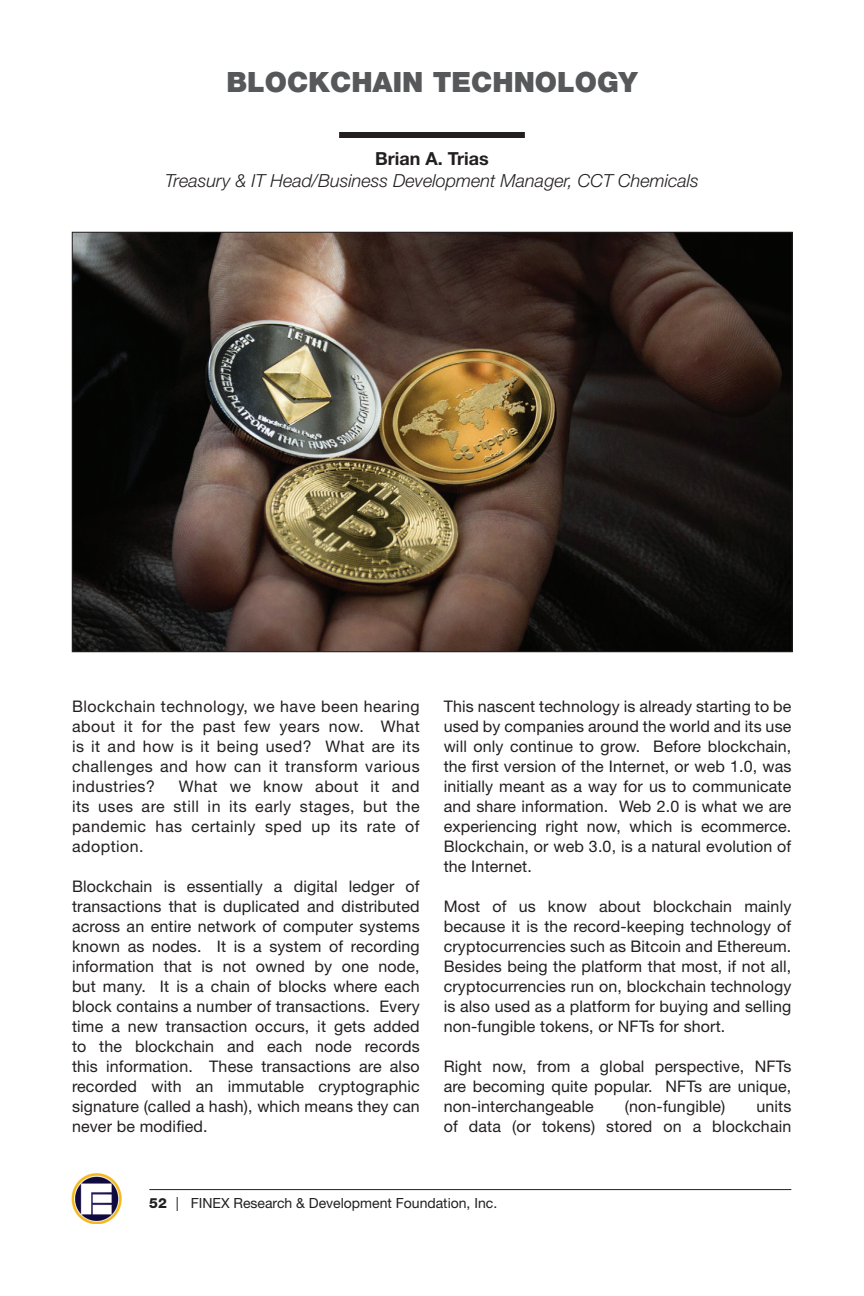
<style>
.page{position:relative;width:864px;height:1296px;background:#fff}
.page>*{position:absolute;margin:0;border:0;box-sizing:border-box;transform-origin:0 0}
.t1{font:900 28px "Helvetica Neue LT Std";color:#57585a}
.t2{font:italic 300 18px "Helvetica Neue LT Std";color:#231f20}
.t3{font:700 18px "Helvetica Neue LT Std";color:#231f20}
.t4{font:16px/20px "Helvetica Neue LT Std";letter-spacing:.01em;color:#231f20;text-align:justify}
.t5{font:14px "Helvetica Neue LT Std";color:#231f20}
.s1{font-weight:800}
</style>
<div class="page">
<hr style="left:149px;top:1189px;width:642px;height:1px;background:#231f20">
<img style="left:71px;top:1173px;width:51px;height:51px">
<div style="left:339px;top:132px;width:186px;height:6px;background:#231f20"></div>
<img style="left:74px;top:234px;width:716px;height:416px">
<h1 class="t1" style="left:226px;top:65px;width:413px">BLOCKCHAIN TECHNOLOGY</h1>
<p class="t3" style="left:375px;top:147px;width:115px">Brian A. Trias</p>
<p class="t2" style="left:165px;top:170px;width:535px">Treasury &amp; IT Head/Business Development Manager, CCT Chemicals</p>
<p class="t4" style="left:72px;top:696px;width:349px">Blockchain technology, we have been hearing about it for the past few years now. What is it and how is it being used? What are its challenges and how can it transform various industries?</p>
<p class="t4" style="left:72px;top:776px;width:349px;text-indent:107px">What we know about it and its uses are still in its early stages, but the pandemic has certainly sped up its rate of adoption.</p>
<p class="t4" style="left:72px;top:876px;width:349px">Blockchain is essentially a digital ledger of transactions that is duplicated and distributed across an entire network of computer systems known as nodes. It is a system of recording information that is not owned by one node, but many. It is a chain of blocks where each block contains a number of transactions. Every time a new transaction occurs, it gets added to the blockchain and each node records this information. These transactions are also recorded with an immutable cryptographic signature (called a hash), which means they can never be modified.</p>
<p class="t4" style="left:444px;top:696px;width:349px">This nascent technology is already starting to be used by companies around the world and its use will only continue to grow. Before blockchain, the first version of the Internet, or web 1.0, was initially meant as a way for us to communicate and share information. Web 2.0 is what we are experiencing right now, which is ecommerce.<br>Blockchain, or web 3.0, is a natural evolution of the Internet.</p>
<p class="t4" style="left:444px;top:896px;width:349px">Most of us know about blockchain mainly because it is the record-keeping technology of cryptocurrencies such as Bitcoin and Ethereum.<br>Besides being the platform that most, if not all, cryptocurrencies run on, blockchain technology is also used as a platform for buying and selling non-fungible tokens, or NFTs for short.</p>
<p class="t4" style="left:444px;top:1056px;width:349px">Right now, from a global perspective, NFTs are becoming quite popular. NFTs are unique, non-interchangeable</p>
<p class="t4" style="left:625px;top:1096px;width:102px">(non-fungible)</p>
<p class="t4" style="left:444px;top:1096px;width:349px;text-align:right">units<br>of data (or tokens) stored on a blockchain</p>
<p class="t5" style="left:149px;top:1195px;width:349px"><span class="s1">52</span> | FINEX Research &amp; Development Foundation, Inc.</p>
</div>
